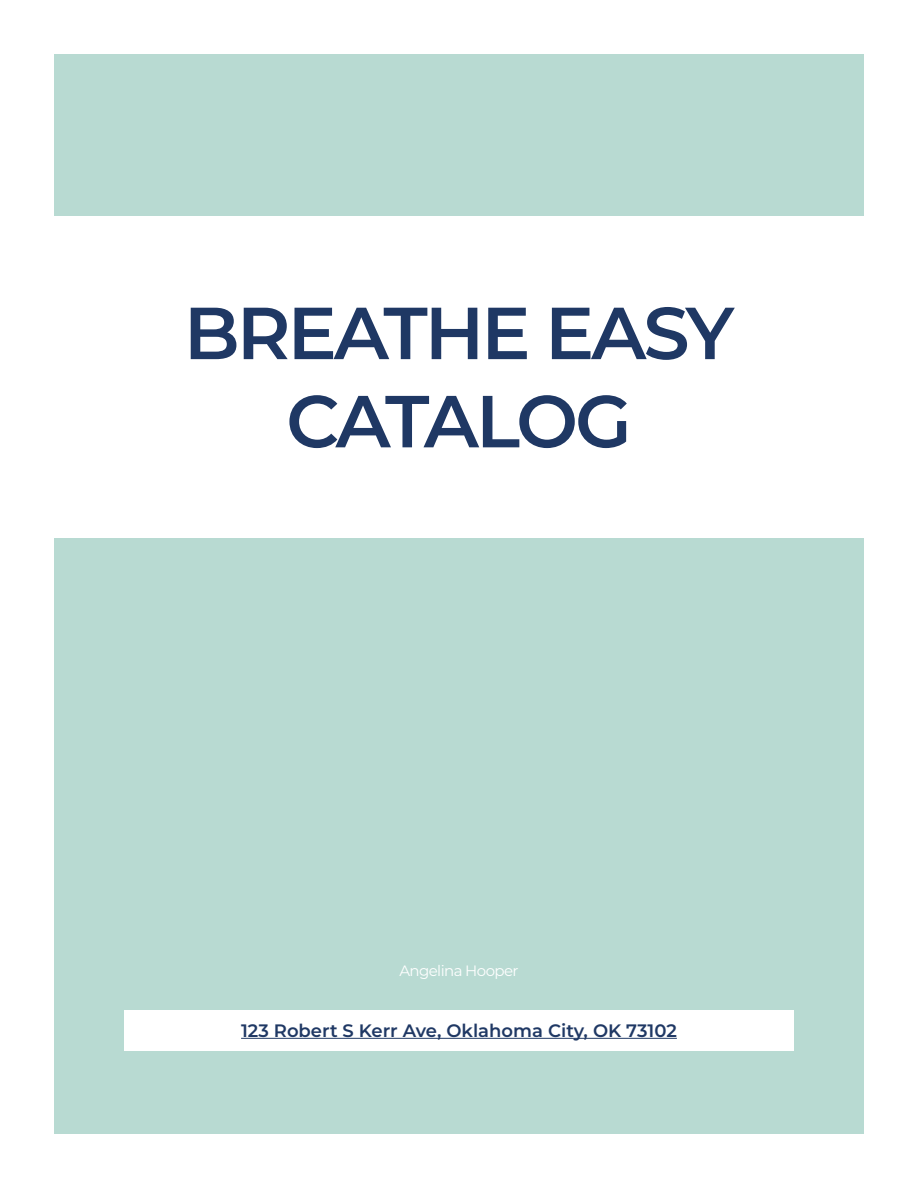
<style>
.page{position:relative;width:918px;height:1188px;background:#fff}
.page>*{position:absolute;margin:0;border:0;box-sizing:border-box;transform-origin:0 0}
.t1{font:600 73.5px/88.2px "Montserrat";letter-spacing:-.04em;color:#1f3864;text-align:center}
.t2{font:600 18px "Montserrat";color:#1f3864}
.t3{font:15px "Montserrat";letter-spacing:-.04em;color:#fff}
</style>
<div class="page">
<div style="left:54px;top:539px;width:810px;height:595px;background:#b8dad2"></div>
<div style="left:124px;top:1010px;width:670px;height:41px;background:#fff"></div>
<hr style="left:241px;top:1038px;width:436px;height:1px;background:#1f3864">
<div style="left:54px;top:54px;width:810px;height:162px;background:#b8dad2"></div>
<h1 class="t1" style="left:184px;top:286px;width:552px">BREATHE EASY<br>CATALOG</h1>
<p class="t3" style="left:399px;top:961px;width:121px">Angelina Hooper</p>
<p class="t2" style="left:241px;top:1017px;width:437px">123 Robert S Kerr Ave, Oklahoma City, OK 73102</p>
</div>
